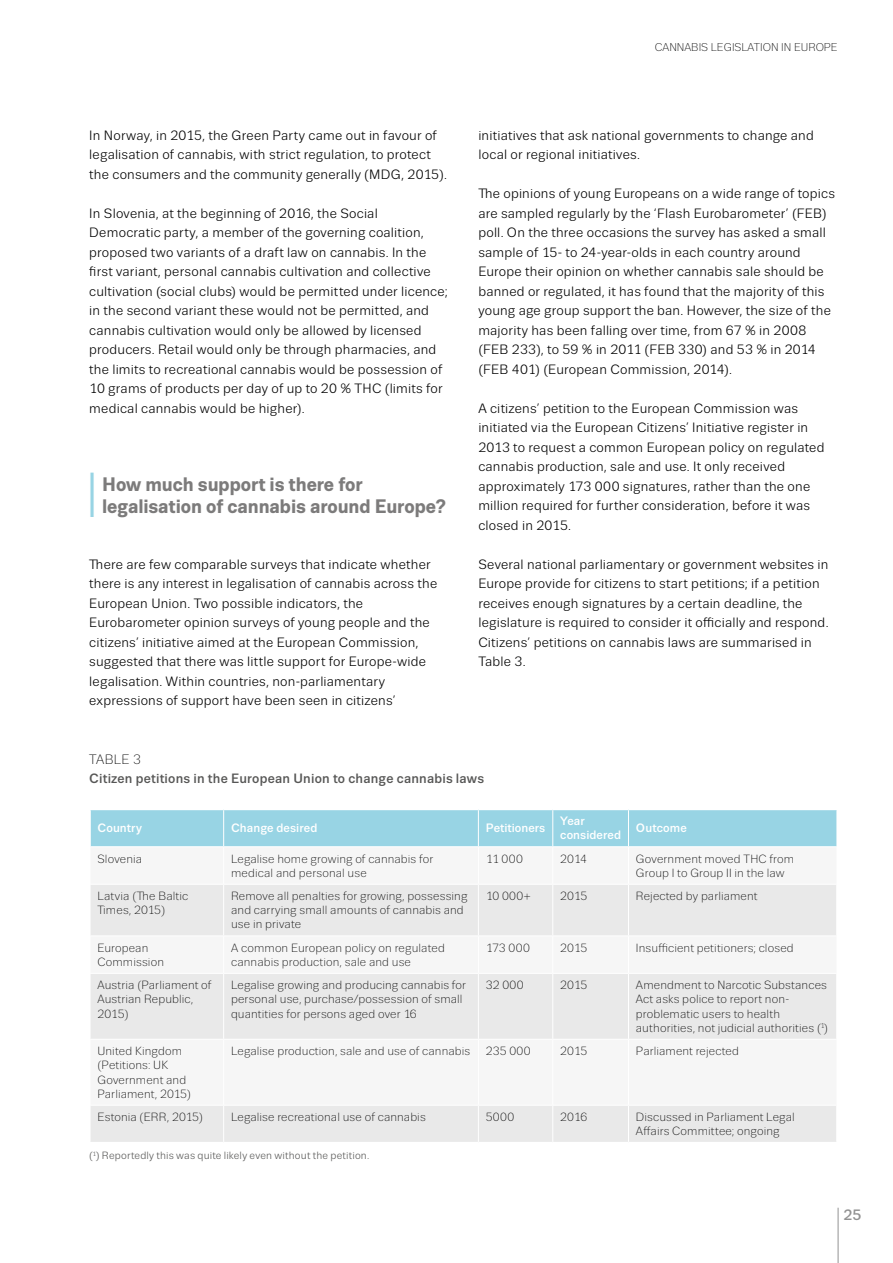
<style>
.page{position:relative;width:893px;height:1263px;background:#fff}
.page>*{position:absolute;margin:0;border:0;box-sizing:border-box;transform-origin:0 0}
.I_Headline{font:700 63.3px "Trivia Sans";color:#98d4e4;scale:.31 1}
.I_Headline-2{font:700 19.5px/22.5px "Trivia Sans";letter-spacing:-.005em;color:#7c7b7b}
.t1{font:500 15px "Trivia Sans";color:#929292}
.TEXT_Regular_9_13{font:13.5px/19.5px "Trivia Sans";letter-spacing:.015em;color:#000}
.Table_Picture_name{font:500 13.5px "Trivia Sans";letter-spacing:.015em;color:#575756}
.Table_Picture_No{font:300 13.5px "Trivia Sans";letter-spacing:.025em;color:#000}
.Table_Headers{font:500 12.15px/14px "Trivia Sans";letter-spacing:.01em;color:#fff}
.Table_Text{font:300 11.85px/14.2px "Trivia Sans";letter-spacing:.01em;color:#000}
.t2{font:300 11.25px "Trivia Sans";color:#000}
.Note{font:10.5px "Trivia Sans";letter-spacing:.015em;color:#575756}
</style>
<div class="page">
<hr style="left:838px;top:1208px;width:1px;height:55px;background:#929292">
<div style="left:91px;top:810px;width:746px;height:36px;background:#98d4e4"></div>
<svg style="left:91px;top:885px;width:745px;height:257px;fill:#e9e9e9"></svg>
<hr style="left:223px;top:810px;width:1px;height:36px;background:#fff">
<hr style="left:478px;top:810px;width:1px;height:36px;background:#fff">
<hr style="left:552px;top:810px;width:1px;height:36px;background:#fff">
<hr style="left:628px;top:810px;width:1px;height:36px;background:#fff">
<hr style="left:223px;top:884px;width:1px;height:51px;background:#fff">
<hr style="left:478px;top:884px;width:1px;height:51px;background:#fff">
<hr style="left:552px;top:884px;width:1px;height:51px;background:#fff">
<hr style="left:628px;top:884px;width:1px;height:51px;background:#fff">
<hr style="left:223px;top:936px;width:1px;height:37px;background:#fff">
<hr style="left:478px;top:936px;width:1px;height:37px;background:#fff">
<hr style="left:552px;top:936px;width:1px;height:37px;background:#fff">
<hr style="left:628px;top:936px;width:1px;height:37px;background:#fff">
<hr style="left:223px;top:974px;width:1px;height:65px;background:#fff">
<hr style="left:478px;top:974px;width:1px;height:65px;background:#fff">
<hr style="left:552px;top:974px;width:1px;height:65px;background:#fff">
<hr style="left:628px;top:974px;width:1px;height:65px;background:#fff">
<hr style="left:223px;top:1040px;width:1px;height:65px;background:#fff">
<hr style="left:478px;top:1040px;width:1px;height:65px;background:#fff">
<hr style="left:552px;top:1040px;width:1px;height:65px;background:#fff">
<hr style="left:628px;top:1040px;width:1px;height:65px;background:#fff">
<hr style="left:223px;top:1105px;width:1px;height:37px;background:#fff">
<hr style="left:478px;top:1105px;width:1px;height:37px;background:#fff">
<hr style="left:552px;top:1105px;width:1px;height:37px;background:#fff">
<hr style="left:628px;top:1105px;width:1px;height:37px;background:#fff">
<hr style="left:90px;top:935px;width:134px;height:1px;background:#fff">
<hr style="left:224px;top:935px;width:254px;height:1px;background:#fff">
<hr style="left:478px;top:935px;width:75px;height:1px;background:#fff">
<hr style="left:553px;top:935px;width:75px;height:1px;background:#fff">
<hr style="left:628px;top:935px;width:209px;height:1px;background:#fff">
<hr style="left:90px;top:973px;width:134px;height:1px;background:#fff">
<hr style="left:224px;top:973px;width:254px;height:1px;background:#fff">
<hr style="left:478px;top:973px;width:75px;height:1px;background:#fff">
<hr style="left:553px;top:973px;width:75px;height:1px;background:#fff">
<hr style="left:628px;top:973px;width:209px;height:1px;background:#fff">
<hr style="left:90px;top:1039px;width:134px;height:1px;background:#fff">
<hr style="left:224px;top:1039px;width:254px;height:1px;background:#fff">
<hr style="left:478px;top:1039px;width:75px;height:1px;background:#fff">
<hr style="left:553px;top:1039px;width:75px;height:1px;background:#fff">
<hr style="left:628px;top:1039px;width:209px;height:1px;background:#fff">
<hr style="left:90px;top:1105px;width:134px;height:1px;background:#fff">
<hr style="left:224px;top:1105px;width:254px;height:1px;background:#fff">
<hr style="left:478px;top:1105px;width:75px;height:1px;background:#fff">
<hr style="left:553px;top:1105px;width:75px;height:1px;background:#fff">
<hr style="left:628px;top:1105px;width:209px;height:1px;background:#fff">
<p class="TEXT_Regular_9_13" style="left:89px;top:125px;width:359px">In Norway, in 2015, the Green Party came out in favour of legalisation of cannabis, with strict regulation, to protect the consumers and the community generally (MDG, 2015).</p>
<p class="TEXT_Regular_9_13" style="left:89px;top:203px;width:360px">In Slovenia, at the beginning of 2016, the Social Democratic party, a member of the governing coalition, proposed two variants of a draft law on cannabis. In the first variant, personal cannabis cultivation and collective cultivation (social clubs) would be permitted under licence; in the second variant these would not be permitted, and cannabis cultivation would only be allowed by licensed producers. Retail would only be through pharmacies, and the limits to recreational cannabis would be possession of 10 grams of products per day of up to 20 % THC (limits for medical cannabis would be higher).</p>
<p class="I_Headline" style="left:89px;top:461px;width:21px">I</p>
<p class="I_Headline-2" style="left:102px;top:473px;width:346px">How much support is there for legalisation of cannabis around Europe?</p>
<p class="TEXT_Regular_9_13" style="left:89px;top:554px;width:349px">There are few comparable surveys that indicate whether there is any interest in legalisation of cannabis across the European Union. Two possible indicators, the Eurobarometer opinion surveys of young people and the citizens’ initiative aimed at the European Commission, suggested that there was little support for Europe-wide legalisation. Within countries, non-parliamentary expressions of support have been seen in citizens’</p>
<p class="t2" style="left:655px;top:42px;width:184px">CANNABIS LEGISLATION IN EUROPE</p>
<p class="TEXT_Regular_9_13" style="left:478px;top:125px;width:337px">initiatives that ask national governments to change and local or regional initiatives.</p>
<p class="TEXT_Regular_9_13" style="left:478px;top:184px;width:358px">The opinions of young Europeans on a wide range of topics are sampled regularly by the ‘Flash Eurobarometer’ (FEB) poll. On the three occasions the survey has asked a small sample of 15- to 24-year-olds in each country around Europe their opinion on whether cannabis sale should be banned or regulated, it has found that the majority of this young age group support the ban. However, the size of the majority has been falling over time, from 67 % in 2008 (FEB 233), to 59 % in 2011 (FEB 330) and 53 % in 2014 (FEB 401) (European Commission, 2014).</p>
<p class="TEXT_Regular_9_13" style="left:478px;top:398px;width:348px">A citizens’ petition to the European Commission was initiated via the European Citizens’ Initiative register in 2013 to request a common European policy on regulated cannabis production, sale and use. It only received approximately 173 000 signatures, rather than the one million required for further consideration, before it was closed in 2015.</p>
<p class="TEXT_Regular_9_13" style="left:478px;top:554px;width:352px">Several national parliamentary or government websites in Europe provide for citizens to start petitions; if a petition receives enough signatures by a certain deadline, the legislature is required to consider it officially and respond.<br>Citizens’ petitions on cannabis laws are summarised in Table 3.</p>
<p class="Table_Picture_No" style="left:89px;top:752px;width:53px">TABLE 3</p>
<p class="Table_Picture_name" style="left:89px;top:771px;width:396px">Citizen petitions in the European Union to change cannabis laws</p>
<p class="Table_Headers" style="left:97px;top:821px;width:46px">Country</p>
<p class="Table_Headers" style="left:231px;top:821px;width:88px">Change desired</p>
<p class="Table_Headers" style="left:486px;top:821px;width:61px">Petitioners</p>
<p class="Table_Headers" style="left:560px;top:814px;width:62px">Year considered</p>
<p class="Table_Headers" style="left:636px;top:821px;width:52px">Outcome</p>
<p class="Table_Text" style="left:97px;top:851px;width:46px">Slovenia</p>
<p class="Table_Text" style="left:231px;top:851px;width:204px">Legalise home growing of cannabis for medical and personal use</p>
<p class="Table_Text" style="left:486px;top:851px;width:39px">11 000</p>
<p class="Table_Text" style="left:560px;top:851px;width:28px">2014</p>
<p class="Table_Text" style="left:636px;top:851px;width:160px">Government moved THC from<br>Group I to Group II in the law</p>
<p class="Table_Text" style="left:97px;top:889px;width:92px">Latvia (The Baltic<br>Times, 2015)</p>
<p class="Table_Text" style="left:231px;top:889px;width:238px">Remove all penalties for growing, possessing and carrying small amounts of cannabis and use in private</p>
<p class="Table_Text" style="left:486px;top:889px;width:46px">10 000+</p>
<p class="Table_Text" style="left:560px;top:889px;width:29px">2015</p>
<p class="Table_Text" style="left:636px;top:889px;width:123px">Rejected by parliament</p>
<p class="Table_Text" style="left:97px;top:941px;width:68px">European<br>Commission</p>
<p class="Table_Text" style="left:231px;top:941px;width:215px">A common European policy on regulated cannabis production, sale and use</p>
<p class="Table_Text" style="left:486px;top:941px;width:46px">173 000</p>
<p class="Table_Text" style="left:560px;top:941px;width:29px">2015</p>
<p class="Table_Text" style="left:636px;top:941px;width:159px">Insufficient petitioners; closed</p>
<p class="Table_Text" style="left:97px;top:978px;width:115px">Austria (Parliament of<br>Austrian Republic,<br>2015)</p>
<p class="Table_Text" style="left:231px;top:978px;width:237px">Legalise growing and producing cannabis for personal use, purchase/possession of small quantities for persons aged over 16</p>
<p class="Table_Text" style="left:486px;top:978px;width:39px">32 000</p>
<p class="Table_Text" style="left:560px;top:978px;width:29px">2015</p>
<p class="Table_Text" style="left:636px;top:978px;width:194px">Amendment to Narcotic Substances Act asks police to report non&shy;problematic users to health authorities, not judicial authorities (<sup>1</sup>)</p>
<p class="Table_Text" style="left:97px;top:1044px;width:95px">United Kingdom (Petitions: UK<br>Government and<br>Parliament, 2015)</p>
<p class="Table_Text" style="left:231px;top:1044px;width:241px">Legalise production, sale and use of cannabis</p>
<p class="Table_Text" style="left:486px;top:1044px;width:46px">235 000</p>
<p class="Table_Text" style="left:560px;top:1044px;width:29px">2015</p>
<p class="Table_Text" style="left:636px;top:1044px;width:104px">Parliament rejected</p>
<p class="Table_Text" style="left:97px;top:1110px;width:107px">Estonia (ERR, 2015)</p>
<p class="Table_Text" style="left:231px;top:1110px;width:196px">Legalise recreational use of cannabis</p>
<p class="Table_Text" style="left:486px;top:1110px;width:30px">5000</p>
<p class="Table_Text" style="left:560px;top:1110px;width:28px">2016</p>
<p class="Table_Text" style="left:636px;top:1110px;width:160px">Discussed in Parliament Legal<br>Affairs Committee; ongoing</p>
<p class="Note" style="left:89px;top:1150px;width:282px">(<sup>1</sup>) Reportedly this was quite likely even without the petition.</p>
<p class="t1" style="left:843px;top:1207px;width:19px">25</p>
</div>
